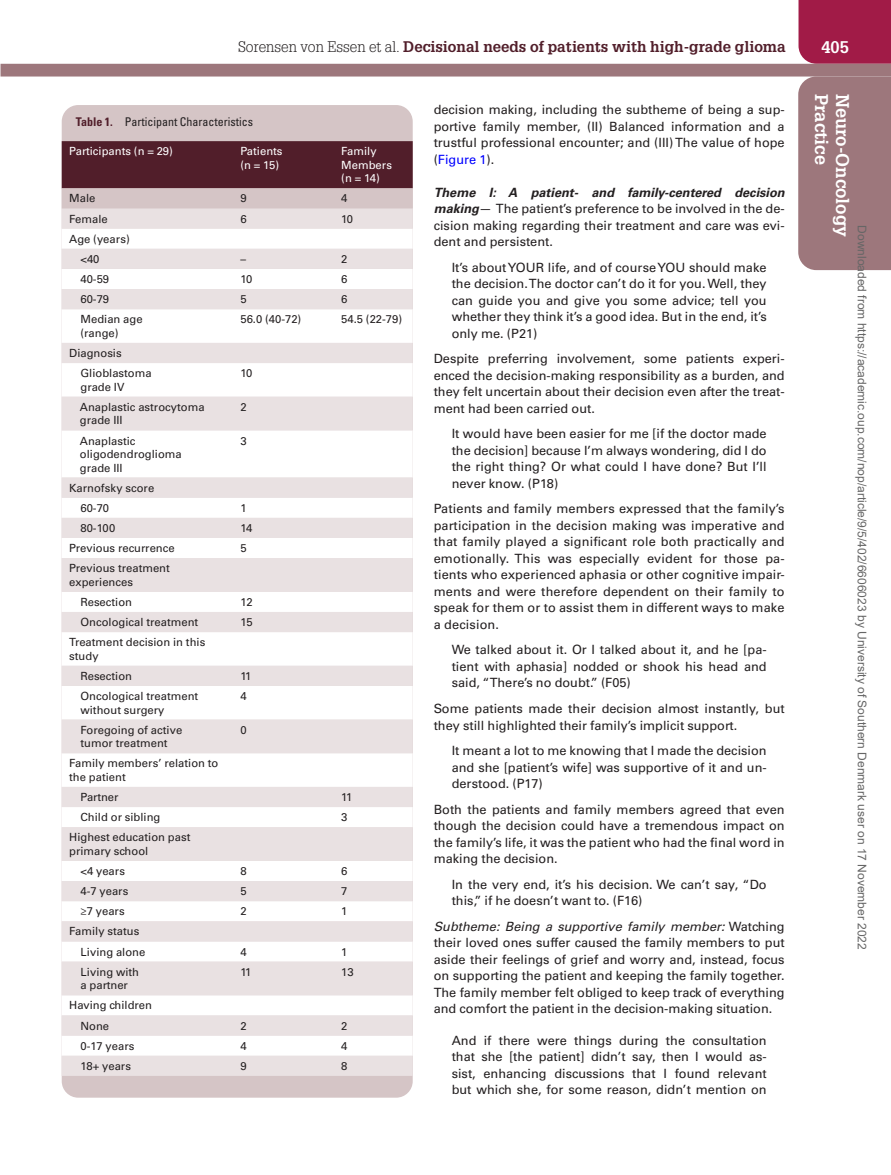
<style>
.page{position:relative;width:891px;height:1175px;background:#fff}
.page>*{position:absolute;margin:0;border:0;box-sizing:border-box;transform-origin:0 0}
.t1{font:18px "Glypha LT Std Bold 2";color:#fff}
.t2{font:700 16.5px "Glypha LT Std";color:#fff}
.t3{font:15px "Glypha LT Std Bold 2";color:#511e2a}
.Text{font:12.75px/16.5px "Univers LT Std";color:#231f20;text-align:justify}
.Extract3{font:12.75px/16.5px "Univers LT Std";color:#231f20;text-align:justify}
.HeadC{font:12.75px/16.5px "Univers LT Std";color:#231f20;text-align:justify}
.t4{font:12px "Arial";color:#666}
.TabTitle{font:condensed 12px "Univers LT Std";color:#231f20}
.TabBody{font:11.25px/13.5px "Univers LT Std";color:#231f20}
.TableHeader{font:11.25px/13.5px "Univers LT Std";color:#fff}
.TabBody2{font:11.25px "Univers LT Std";color:#231f20}
.TabBody1{font:11.25px "Univers LT Std";color:#231f20}
.s1{font-family:"Glypha LT Std";font-weight:300;color:#231f20}
.s2{color:#00f}
.s3{font-weight:700;font-style:italic}
.s4{font-style:italic}
.s5{font-weight:700;color:#511e2a}
</style>
<div class="page">
<div style="left:799px;top:0;width:92px;height:64px;background:#a11b47"></div>
<div style="left:1px;top:64px;width:890px;height:12px;background:#9d777c"></div>
<div style="left:798px;top:76px;width:93px;height:194px;background:#9d777c"></div>
<div style="left:62px;top:105px;width:351px;height:992px;background:#d5c5c6;border-radius:16px"></div>
<div style="left:62px;top:141px;width:351px;height:48px;background:#511e2a"></div>
<div style="left:62px;top:208px;width:351px;height:867px;background:#e9e1e2"></div>
<svg style="left:62px;top:229px;width:351px;height:826px;background:#f4f0f1"></svg>
<p class="t3" style="left:238px;top:37px;width:549px"><span class="s1">Sorensen von Essen et al.</span> Decisional needs of patients with high-grade glioma</p>
<p class="t2" style="left:821px;top:37px;width:29px">405</p>
<h1 class="t1" style="left:833px;top:94px;width:73px;rotate:90deg">Practice</h1>
<h1 class="t1" style="left:854px;top:94px;width:145px;rotate:90deg">Neuro-Oncology</h1>
<p class="Text" style="left:434px;top:102px;width:353px">decision making, including the subtheme of being a sup&shy;portive family member, (II) Balanced information and a trustful professional encounter; and (III) The value of hope (<span class="s2">Figure 1</span>).</p>
<h4 class="HeadC" style="left:434px;top:184px;width:352px"><span class="s3">Theme I: A patient- and family-centered decision making</span>— The patient’s preference to be involved in the de&shy;cision making regarding their treatment and care was evi&shy;dent and persistent.</h4>
<p class="Extract3" style="left:452px;top:259px;width:317px">It’s about YOUR life, and of course YOU should make the decision. The doctor can’t do it for you. Well, they can guide you and give you some advice; tell you whether they think it’s a good idea. But in the end, it’s only me. (P21)</p>
<p class="Text" style="left:434px;top:351px;width:353px">Despite preferring involvement, some patients experi&shy;enced the decision-making responsibility as a burden, and they felt uncertain about their decision even after the treat&shy;ment had been carried out.</p>
<p class="Extract3" style="left:452px;top:426px;width:317px">It would have been easier for me [if the doctor made the decision] because I’m always wondering, did I do the right thing? Or what could I have done? But I’ll never know. (P18)</p>
<p class="Text" style="left:434px;top:501px;width:353px">Patients and family members expressed that the family’s participation in the decision making was imperative and that family played a significant role both practically and emotionally. This was especially evident for those pa&shy;tients who experienced aphasia or other cognitive impair&shy;ments and were therefore dependent on their family to speak for them or to assist them in different ways to make a decision.</p>
<p class="Extract3" style="left:452px;top:642px;width:317px">We talked about it. Or I talked about it, and he [pa&shy;tient with aphasia] nodded or shook his head and said, “There’s no doubt.” (F05)</p>
<p class="Text" style="left:434px;top:700px;width:352px">Some patients made their decision almost instantly, but they still highlighted their family’s implicit support.</p>
<p class="Extract3" style="left:452px;top:742px;width:317px">It meant a lot to me knowing that I made the decision and she [patient’s wife] was supportive of it and un&shy;derstood. (P17)</p>
<p class="Text" style="left:434px;top:801px;width:353px">Both the patients and family members agreed that even though the decision could have a tremendous impact on the family’s life, it was the patient who had the final word in making the decision.</p>
<p class="Extract3" style="left:452px;top:875px;width:317px">In the very end, it’s his decision. We can’t say, “Do this,” if he doesn’t want to. (F16)</p>
<p class="Text" style="left:434px;top:917px;width:353px"><span class="s4">Subtheme: Being a supportive family member:</span> Watching their loved ones suffer caused the family members to put aside their feelings of grief and worry and, instead, focus on supporting the patient and keeping the family together.<br>The family member felt obliged to keep track of everything and comfort the patient in the decision-making situation.</p>
<p class="Extract3" style="left:452px;top:1031px;width:317px">And if there were things during the consultation that she [the patient] didn’t say, then I would as&shy;sist, enhancing discussions that I found relevant but which she, for some reason, didn’t mention on</p>
<p class="TabTitle" style="left:76px;top:114px;width:179px"><span class="s5">Table 1.</span> Participant Characteristics</p>
<p class="TableHeader" style="left:69px;top:145px;width:105px">Participants (n = 29)</p>
<p class="TableHeader" style="left:240px;top:145px;width:44px">Patients (n = 15)</p>
<p class="TableHeader" style="left:341px;top:145px;width:52px">Family<br>Members (n = 14)</p>
<p class="TabBody1" style="left:69px;top:192px;width:28px">Male</p>
<p class="TabBody1" style="left:240px;top:192px;width:8px">9</p>
<p class="TabBody1" style="left:341px;top:192px;width:8px">4</p>
<p class="TabBody" style="left:69px;top:212px;width:40px">Female</p>
<p class="TabBody" style="left:240px;top:212px;width:8px">6</p>
<p class="TabBody" style="left:341px;top:212px;width:13px">10</p>
<p class="TabBody" style="left:69px;top:232px;width:62px">Age (years)</p>
<p class="TabBody" style="left:80px;top:252px;width:21px">&lt;40</p>
<p class="TabBody" style="left:240px;top:252px;width:7px">–</p>
<p class="TabBody" style="left:341px;top:252px;width:8px">2</p>
<p class="TabBody" style="left:80px;top:272px;width:30px">40-59</p>
<p class="TabBody" style="left:240px;top:272px;width:13px">10</p>
<p class="TabBody" style="left:341px;top:272px;width:8px">6</p>
<p class="TabBody" style="left:80px;top:292px;width:30px">60-79</p>
<p class="TabBody" style="left:240px;top:292px;width:8px">5</p>
<p class="TabBody" style="left:341px;top:292px;width:8px">6</p>
<p class="TabBody" style="left:80px;top:313px;width:64px">Median age (range)</p>
<p class="TabBody" style="left:240px;top:313px;width:62px">56.0 (40-72)</p>
<p class="TabBody" style="left:341px;top:313px;width:62px">54.5 (22-79)</p>
<p class="TabBody" style="left:69px;top:346px;width:54px">Diagnosis</p>
<p class="TabBody" style="left:80px;top:366px;width:73px">Glioblastoma grade IV</p>
<p class="TabBody" style="left:240px;top:366px;width:13px">10</p>
<p class="TabBody" style="left:80px;top:400px;width:126px">Anaplastic astrocytoma grade III</p>
<p class="TabBody" style="left:240px;top:400px;width:8px">2</p>
<p class="TabBody" style="left:80px;top:434px;width:103px">Anaplastic oligodendroglioma grade III</p>
<p class="TabBody" style="left:240px;top:434px;width:8px">3</p>
<p class="TabBody" style="left:69px;top:481px;width:87px">Karnofsky score</p>
<p class="TabBody" style="left:80px;top:501px;width:30px">60-70</p>
<p class="TabBody" style="left:240px;top:501px;width:8px">1</p>
<p class="TabBody" style="left:80px;top:521px;width:36px">80-100</p>
<p class="TabBody" style="left:240px;top:521px;width:14px">14</p>
<p class="TabBody" style="left:69px;top:541px;width:107px">Previous recurrence</p>
<p class="TabBody" style="left:240px;top:541px;width:8px">5</p>
<p class="TabBody" style="left:69px;top:561px;width:102px">Previous treatment experiences</p>
<p class="TabBody" style="left:80px;top:595px;width:53px">Resection</p>
<p class="TabBody" style="left:240px;top:595px;width:14px">12</p>
<p class="TabBody" style="left:80px;top:615px;width:119px">Oncological treatment</p>
<p class="TabBody" style="left:240px;top:615px;width:14px">15</p>
<p class="TabBody" style="left:69px;top:635px;width:138px">Treatment decision in this study</p>
<p class="TabBody" style="left:80px;top:669px;width:53px">Resection</p>
<p class="TabBody" style="left:240px;top:669px;width:12px">11</p>
<p class="TabBody" style="left:80px;top:689px;width:119px">Oncological treatment without surgery</p>
<p class="TabBody" style="left:240px;top:689px;width:8px">4</p>
<p class="TabBody" style="left:80px;top:723px;width:103px">Foregoing of active tumor treatment</p>
<p class="TabBody" style="left:240px;top:723px;width:8px">0</p>
<p class="TabBody" style="left:69px;top:756px;width:151px">Family members’ relation to the patient</p>
<p class="TabBody" style="left:80px;top:790px;width:40px">Partner</p>
<p class="TabBody" style="left:341px;top:790px;width:12px">11</p>
<p class="TabBody" style="left:80px;top:810px;width:82px">Child or sibling</p>
<p class="TabBody" style="left:341px;top:810px;width:8px">3</p>
<p class="TabBody" style="left:69px;top:830px;width:123px">Highest education past primary school</p>
<p class="TabBody" style="left:80px;top:864px;width:46px">&lt;4 years</p>
<p class="TabBody" style="left:240px;top:864px;width:8px">8</p>
<p class="TabBody" style="left:341px;top:864px;width:8px">6</p>
<p class="TabBody" style="left:80px;top:884px;width:50px">4-7 years</p>
<p class="TabBody" style="left:240px;top:884px;width:8px">5</p>
<p class="TabBody" style="left:341px;top:884px;width:8px">7</p>
<p class="TabBody" style="left:80px;top:904px;width:46px">≥7 years</p>
<p class="TabBody" style="left:240px;top:904px;width:8px">2</p>
<p class="TabBody" style="left:341px;top:904px;width:8px">1</p>
<p class="TabBody" style="left:69px;top:924px;width:72px">Family status</p>
<p class="TabBody" style="left:80px;top:945px;width:66px">Living alone</p>
<p class="TabBody" style="left:240px;top:945px;width:8px">4</p>
<p class="TabBody" style="left:341px;top:945px;width:8px">1</p>
<p class="TabBody" style="left:80px;top:965px;width:60px">Living with a partner</p>
<p class="TabBody" style="left:240px;top:965px;width:12px">11</p>
<p class="TabBody" style="left:341px;top:965px;width:14px">13</p>
<p class="TabBody" style="left:69px;top:998px;width:84px">Having children</p>
<p class="TabBody" style="left:80px;top:1019px;width:30px">None</p>
<p class="TabBody" style="left:240px;top:1019px;width:8px">2</p>
<p class="TabBody" style="left:341px;top:1019px;width:8px">2</p>
<p class="TabBody" style="left:80px;top:1039px;width:56px">0-17 years</p>
<p class="TabBody" style="left:240px;top:1039px;width:8px">4</p>
<p class="TabBody" style="left:341px;top:1039px;width:8px">4</p>
<p class="TabBody2" style="left:80px;top:1059px;width:52px">18+ years</p>
<p class="TabBody2" style="left:240px;top:1059px;width:8px">9</p>
<p class="TabBody2" style="left:341px;top:1059px;width:8px">8</p>
<p class="t4" style="left:866px;top:225px;width:725px;rotate:90deg">Downloaded from https://academic.oup.com/nop/article/9/5/402/6606023 by University of Southern Denmark user on 17 November 2022</p>
</div>
